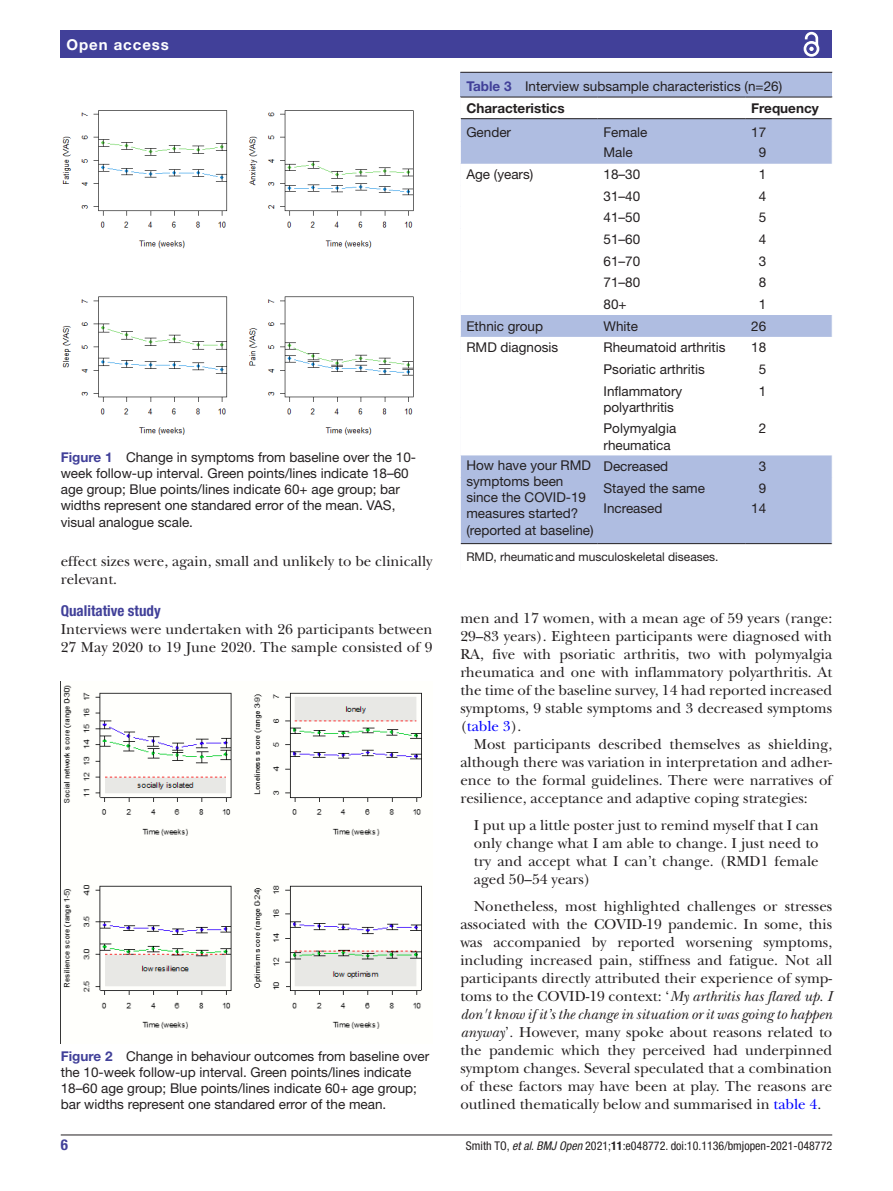
<style>
.page{position:relative;width:893px;height:1191px;background:#fff}
.page>*{position:absolute;margin:0;border:0;box-sizing:border-box;transform-origin:0 0}
.t1{font:15px/18px "New Baskerville";color:#231f20;text-align:justify}
.t2{font:700 condensed 15px "Helvetica Neue LT Std";color:#414099}
.t3{font:700 15px "Helvetica Neue LT Std";letter-spacing:.065em;color:#fff}
.t4{font:13.5px/16.2px "Helvetica Neue LT Std";color:#231f20}
.t5{font:700 13.5px "Helvetica Neue LT Std";color:#231f20}
.t6{font:condensed 12px "Helvetica Neue LT Std";color:#231f20}
.t7{font:12px "Helvetica Neue LT Std";color:#231f20}
.s1{font-weight:700;color:#414099}
.s2{font-weight:700}
.s3{color:#00f}
.s4{font-style:italic}
</style>
<div class="page">
<hr style="left:61px;top:1134px;width:771px;height:1px;background:#231f20">
<div style="left:61px;top:31px;width:771px;height:27px;background:#414099"></div>
<svg style="left:803px;top:31px;width:17px;height:26px"></svg>
<img style="left:62px;top:110px;width:352px;height:325px">
<img style="left:63px;top:685px;width:359px;height:344px">
<div style="left:460px;top:73px;width:372px;height:497px;background:#afbde1"></div>
<hr style="left:460px;top:72px;width:372px;height:1px;background:#231f20">
<div style="left:461px;top:98px;width:371px;height:472px;background:#fff"></div>
<svg style="left:461px;top:119px;width:371px;height:424px;fill:#fff"></svg>
<hr style="left:597px;top:118px;width:148px;height:1px;background:#231f20">
<hr style="left:460px;top:97px;width:137px;height:1px;background:#231f20">
<hr style="left:597px;top:97px;width:148px;height:1px;background:#231f20">
<hr style="left:460px;top:118px;width:137px;height:1px;background:#231f20">
<hr style="left:745px;top:97px;width:87px;height:1px;background:#231f20">
<hr style="left:745px;top:118px;width:87px;height:1px;background:#231f20">
<hr style="left:597px;top:543px;width:148px;height:1px;background:#231f20">
<hr style="left:745px;top:543px;width:87px;height:1px;background:#231f20">
<hr style="left:460px;top:543px;width:137px;height:1px;background:#231f20">
<svg style="left:460px;top:97px;width:1px;height:283px"></svg>
<hr style="left:460px;top:380px;width:1px;height:38px;background:#fff">
<hr style="left:460px;top:418px;width:1px;height:37px;background:#fff">
<svg style="left:460px;top:455px;width:1px;height:44px"></svg>
<hr style="left:460px;top:499px;width:1px;height:44px;background:#fff">
<svg style="left:460px;top:543px;width:1px;height:27px"></svg>
<hr style="left:466px;top:560px;width:366px;height:2px;background:#fff">
<p class="t3" style="left:66px;top:35px;width:104px">Open access</p>
<p class="t4" style="left:466px;top:75px;width:317px;line-height:22px"><span class="s1">Table 3</span> Interview subsample characteristics (n=26)<br><span class="s2">Characteristics</span></p>
<p class="t5" style="left:751px;top:99px;width:69px">Frequency</p>
<p class="t4" style="left:466px;top:124px;width:46px">Gender</p>
<p class="t4" style="left:603px;top:124px;width:46px">Female</p>
<p class="t4" style="left:751px;top:124px;width:17px">17</p>
<p class="t4" style="left:603px;top:144px;width:31px">Male</p>
<p class="t4" style="left:759px;top:144px;width:9px">9</p>
<p class="t4" style="left:466px;top:166px;width:68px">Age (years)</p>
<p class="t4" style="left:603px;top:166px;width:38px">18–30</p>
<p class="t4" style="left:759px;top:166px;width:9px">1</p>
<p class="t4" style="left:603px;top:188px;width:38px">31–40</p>
<p class="t4" style="left:759px;top:188px;width:9px">4</p>
<p class="t4" style="left:603px;top:209px;width:38px">41–50</p>
<p class="t4" style="left:759px;top:209px;width:9px">5</p>
<p class="t4" style="left:603px;top:231px;width:38px">51–60</p>
<p class="t4" style="left:759px;top:231px;width:9px">4</p>
<p class="t4" style="left:603px;top:253px;width:38px">61–70</p>
<p class="t4" style="left:759px;top:253px;width:9px">3</p>
<p class="t4" style="left:603px;top:274px;width:38px">71–80</p>
<p class="t4" style="left:759px;top:274px;width:9px">8</p>
<p class="t4" style="left:603px;top:296px;width:25px">80+</p>
<p class="t4" style="left:759px;top:296px;width:9px">1</p>
<p class="t4" style="left:466px;top:317px;width:78px">Ethnic group</p>
<p class="t4" style="left:603px;top:317px;width:36px">White</p>
<p class="t4" style="left:751px;top:317px;width:17px">26</p>
<p class="t4" style="left:466px;top:339px;width:94px">RMD diagnosis</p>
<p class="t4" style="left:603px;top:339px;width:124px">Rheumatoid arthritis</p>
<p class="t4" style="left:751px;top:339px;width:17px">18</p>
<p class="t4" style="left:603px;top:361px;width:103px">Psoriatic arthritis</p>
<p class="t4" style="left:759px;top:361px;width:9px">5</p>
<p class="t4" style="left:603px;top:382px;width:80px">Inflammatory polyarthritis</p>
<p class="t4" style="left:759px;top:382px;width:9px">1</p>
<p class="t4" style="left:603px;top:420px;width:74px">Polymyalgia rheumatica</p>
<p class="t4" style="left:759px;top:420px;width:9px">2</p>
<p class="t4" style="left:466px;top:457px;width:129px">How have your RMD symptoms been since the COVID-19 measures started? (reported at baseline)</p>
<p class="t4" style="left:603px;top:458px;width:66px">Decreased</p>
<p class="t4" style="left:759px;top:458px;width:9px">3</p>
<p class="t4" style="left:61px;top:449px;width:357px"><span class="s1">Figure 1</span> Change in symptoms from baseline over the 10- week follow-up interval. Green points/lines indicate 18–60 age group; Blue points/lines indicate 60+ age group; bar widths represent one standared error of the mean. VAS, visual analogue scale.</p>
<p class="t4" style="left:603px;top:480px;width:103px">Stayed the same</p>
<p class="t4" style="left:759px;top:480px;width:9px">9</p>
<p class="t4" style="left:603px;top:500px;width:61px">Increased</p>
<p class="t4" style="left:751px;top:500px;width:17px">14</p>
<p class="t7" style="left:466px;top:550px;width:254px">RMD, rheumaticand musculoskeletal diseases.</p>
<p class="t1" style="left:61px;top:552px;width:373px">effect sizes were, again, small and unlikely to be clinically relevant.</p>
<p class="t2" style="left:61px;top:601px;width:101px">Qualitative study</p>
<p class="t1" style="left:61px;top:620px;width:373px">Interviews were undertaken with 26 participants between<br>27 May 2020 to 19 June 2020. The sample consisted of 9</p>
<p class="t1" style="left:460px;top:609px;width:373px">men and 17 women, with a mean age of 59 years (range:<br>29–83 years). Eighteen participants were diagnosed with RA, five with psoriatic arthritis, two with polymyalgia rheumatica and one with inflammatory polyarthritis. At the time of the baseline survey, 14 had reported increased symptoms, 9 stable symptoms and 3 decreased symptoms (<span class="s3">table 3</span>).</p>
<p class="t1" style="left:460px;top:735px;width:373px;text-indent:13px">Most participants described themselves as shielding, although there was variation in interpretation and adher&shy;ence to the formal guidelines. There were narratives of resilience, acceptance and adaptive coping strategies:</p>
<p class="t1" style="left:474px;top:816px;width:346px">I put up a little poster just to remind myself that I can only change what I am able to change. I just need to try and accept what I can’t change. (RMD1 female aged 50–54 years)</p>
<p class="t1" style="left:460px;top:897px;width:373px;text-indent:13px">Nonetheless, most highlighted challenges or stresses associated with the COVID-19 pandemic. In some, this was accompanied by reported worsening symptoms, including increased pain, stiffness and fatigue. Not all participants directly attributed their experience of symp&shy;toms to the COVID-19 context: ‘<span class="s4">My arthritis has flared up. I don't know if it’s the change in situation or it was going to happen anyway</span>’<span class="s4">.</span> However, many spoke about reasons related to the pandemic which they perceived had underpinned symptom changes. Several speculated that a combination of these factors may have been at play. The reasons are outlined thematically below and summarised in <span class="s3">table 4</span>.</p>
<p class="t4" style="left:61px;top:1047px;width:370px"><span class="s1">Figure 2</span> Change in behaviour outcomes from baseline over the 10-week follow-up interval. Green points/lines indicate 18–60 age group; Blue points/lines indicate 60+ age group; bar widths represent one standared error of the mean.</p>
<p class="t2" style="left:61px;top:1135px;width:9px">6</p>
<p class="t6" style="left:466px;top:1138px;width:368px">Smith TO, <span class="s4">et al</span>. <span class="s4">BMJ Open</span> 2021;<span class="s2">11</span>:e048772. doi:10.1136/bmjopen-2021-048772</p>
</div>
